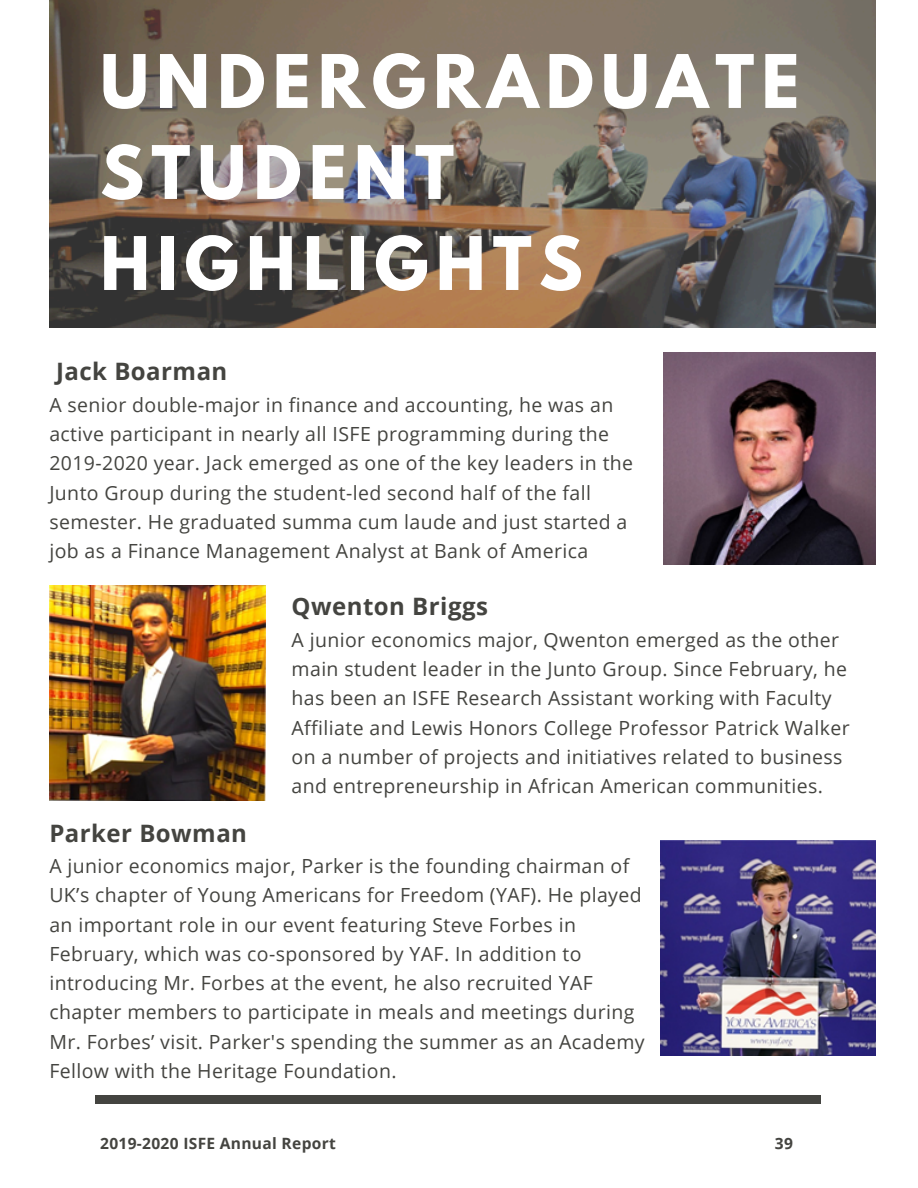
<style>
.page{position:relative;width:918px;height:1188px;background:#fff}
.page>*{position:absolute;margin:0;border:0;box-sizing:border-box;transform-origin:0 0}
.t1{font:700 65.4px/91.1px "League Spartan";letter-spacing:.11em;color:#fff}
.t2{font:700 24px "Open Sans";letter-spacing:.02em;color:#444440}
.t3{font:19.5px/29.2px "Open Sans";letter-spacing:.02em;color:#444440}
.t4{font:700 15.6px "Open Sans";letter-spacing:.02em;color:#444440}
</style>
<div class="page">
<img style="left:49px;top:0;width:826px;height:327px">
<div style="left:96px;top:1095px;width:725px;height:8px;background:#444440"></div>
<img style="left:664px;top:353px;width:211px;height:211px">
<img style="left:49px;top:585px;width:216px;height:216px">
<img style="left:660px;top:841px;width:215px;height:215px">
<h1 class="t1" style="left:100px;top:44px;width:701px">UNDERGRADUATE<br>STUDENT<br>HIGHLIGHTS</h1>
<p class="t2" style="left:56px;top:355px;width:173px">Jack Boarman</p>
<p class="t3" style="left:49px;top:390px;width:585px">A senior double-major in finance and accounting, he was an active participant in nearly all ISFE programming during the 2019-2020 year. Jack emerged as one of the key leaders in the Junto Group during the student-led second half of the fall semester. He graduated summa cum laude and just started a job as a Finance Management Analyst at Bank of America</p>
<p class="t2" style="left:292px;top:590px;width:198px">Qwenton Briggs</p>
<p class="t3" style="left:292px;top:625px;width:560px">A junior economics major, Qwenton emerged as the other main student leader in the Junto Group. Since February, he has been an ISFE Research Assistant working with Faculty Affiliate and Lewis Honors College Professor Patrick Walker on a number of projects and initiatives related to business and entrepreneurship in African American communities.</p>
<p class="t2" style="left:49px;top:816px;width:199px">Parker Bowman</p>
<p class="t3" style="left:49px;top:851px;width:597px">A junior economics major, Parker is the founding chairman of UK’s chapter of Young Americans for Freedom (YAF). He played an important role in our event featuring Steve Forbes in February, which was co-sponsored by YAF. In addition to introducing Mr. Forbes at the event, he also recruited YAF chapter members to participate in meals and meetings during Mr. Forbes’ visit. Parker's spending the summer as an Academy Fellow with the Heritage Foundation.</p>
<h2 class="t4" style="left:100px;top:1133px;width:237px">2019-2020 ISFE Annual Report</h2>
<h2 class="t4" style="left:775px;top:1133px;width:20px">39</h2>
</div>
